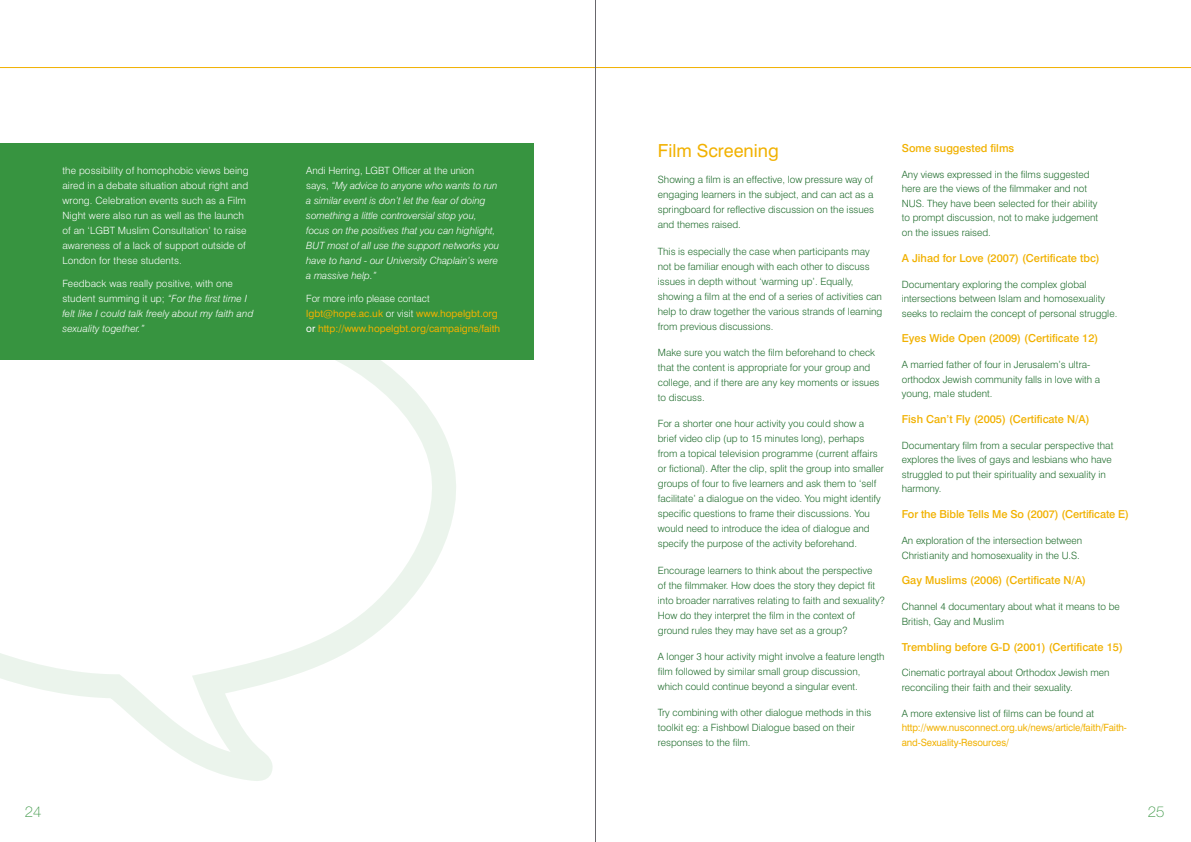
<style>
.page{position:relative;width:1191px;height:842px;background:#fff}
.page>*{position:absolute;margin:0;border:0;box-sizing:border-box;transform-origin:0 0}
.t1{font:18px "Swiss 721 BT";color:#f1b100}
.t2{font:100 15px "Helvetica Neue";color:#379440}
.t3{font:500 11px "Swiss 721 BT";color:#f1b100}
.t4{font:300 10px/15px "Swiss 721 BT";color:#1f6c2c}
.t5{font:italic 300 10px/15px "Swiss 721 BT";color:#fff}
.t6{font:300 10px/15px "Swiss 721 BT";letter-spacing:.01em;color:#fff}
.t7{font:10px/15px "Swiss 721 BT";letter-spacing:-.01em;color:#f1b100}
.t8{font:10px/15px "Swiss 721 BT";letter-spacing:-.01em;color:#f1b100;scale:.96 1}
.s1{font-style:normal}
.s2{font-weight:300;color:#fff}
.s3{color:#fff}
</style>
<div class="page">
<svg style="left:0;top:360px;width:456px;height:421px"></svg>
<hr style="left:0;top:67px;width:1191px;height:1px;background:#f1b100">
<div style="left:0;top:143px;width:533px;height:217px;background:#379440"></div>
<hr style="left:595px;top:0;width:1px;height:842px;background:#68676c">
<p class="t6" style="left:62px;top:163px;width:188px">the possibility of homophobic views being aired in a debate situation about right and wrong. Celebration events such as a Film Night were also run as well as the launch of an ‘LGBT Muslim Consultation’ to raise awareness of a lack of support outside of London for these students.</p>
<p class="t5" style="left:62px;top:276px;width:193px"><span class="s1">Feedback was really positive, with one student summing it up;</span> “For the first time I felt like I could talk freely about my faith and sexuality together.”</p>
<p class="t5" style="left:306px;top:163px;width:194px"><span class="s1">Andi Herring, LGBT Officer at the union<br>says,</span> “My advice to anyone who wants to run a similar event is don’t let the fear of doing something a little controversial stop you, focus on the positives that you can highlight, BUT most of all use the support networks you have to hand - our University Chaplain’s were a massive help.”</p>
<p class="t7" style="left:306px;top:291px;width:195px"><span class="s2">For more info please contact </span>lgbt@hope.ac.uk <span class="s2">or visit</span> www.hopelgbt.org <span class="s3">or</span> http://www.hopelgbt.org/campaigns/faith</p>
<h1 class="t1" style="left:658px;top:140px;width:122px">Film Screening</h1>
<p class="t4" style="left:658px;top:172px;width:218px;text-align:justify">Showing a film is an effective, low pressure way of engaging learners in the subject, and can act as a springboard for reflective discussion on the issues and themes raised.</p>
<p class="t4" style="left:658px;top:243px;width:226px">This is especially the case when participants may not be familiar enough with each other to discuss issues in depth without ‘warming up’. Equally, showing a film at the end of a series of activities can help to draw together the various strands of learning from previous discussions.</p>
<p class="t4" style="left:658px;top:345px;width:223px">Make sure you watch the film beforehand to check that the content is appropriate for your group and college, and if there are any key moments or issues to discuss.</p>
<p class="t4" style="left:658px;top:416px;width:227px">For a shorter one hour activity you could show a brief video clip (up to 15 minutes long), perhaps from a topical television programme (current affairs or fictional). After the clip, split the group into smaller groups of four to five learners and ask them to ‘self facilitate’ a dialogue on the video. You might identify specific questions to frame their discussions. You would need to introduce the idea of dialogue and specify the purpose of the activity beforehand.</p>
<p class="t4" style="left:658px;top:562px;width:228px">Encourage learners to think about the perspective<br>of the filmmaker. How does the story they depict fit into broader narratives relating to faith and sexuality?<br>How do they interpret the film in the context of ground rules they may have set as a group?</p>
<p class="t4" style="left:658px;top:649px;width:228px">A longer 3 hour activity might involve a feature length film followed by similar small group discussion, which could continue beyond a singular event.</p>
<p class="t4" style="left:658px;top:705px;width:215px">Try combining with other dialogue methods in this toolkit eg: a Fishbowl Dialogue based on their responses to the film.</p>
<p class="t3" style="left:901px;top:141px;width:114px">Some suggested films</p>
<p class="t4" style="left:901px;top:167px;width:198px;line-height:14.5px">Any views expressed in the films suggested here are the views of the filmmaker and not NUS. They have been selected for their ability to prompt discussion, not to make judgement on the issues raised.</p>
<p class="t3" style="left:901px;top:251px;width:199px">A Jihad for Love (2007) (Certificate tbc)</p>
<p class="t4" style="left:901px;top:277px;width:217px;line-height:14.5px">Documentary exploring the complex global intersections between Islam and homosexuality seeks to reclaim the concept of personal struggle.</p>
<p class="t3" style="left:901px;top:332px;width:198px">Eyes Wide Open (2009) (Certificate 12)</p>
<p class="t4" style="left:901px;top:357px;width:200px;line-height:14.5px">A married father of four in Jerusalem’s ultra&shy;orthodox Jewish community falls in love with a young, male student.</p>
<p class="t3" style="left:901px;top:412px;width:189px">Fish Can’t Fly (2005) (Certificate N/A)</p>
<p class="t4" style="left:901px;top:438px;width:213px;line-height:14.5px">Documentary film from a secular perspective that explores the lives of gays and lesbians who have struggled to put their spirituality and sexuality in harmony.</p>
<p class="t3" style="left:901px;top:508px;width:229px">For the Bible Tells Me So (2007) (Certificate E)</p>
<p class="t4" style="left:901px;top:533px;width:182px;line-height:14.5px">An exploration of the intersection between<br>Christianity and homosexuality in the U.S.</p>
<p class="t3" style="left:901px;top:574px;width:186px">Gay Muslims (2006) (Certificate N/A)</p>
<p class="t4" style="left:901px;top:599px;width:219px;line-height:14.5px">Channel 4 documentary about what it means to be<br>British, Gay and Muslim</p>
<p class="t3" style="left:901px;top:640px;width:223px">Trembling before G-D (2001) (Certificate 15)</p>
<p class="t4" style="left:901px;top:665px;width:209px;line-height:14.5px">Cinematic portrayal about Orthodox Jewish men reconciling their faith and their sexuality.</p>
<p class="t4" style="left:901px;top:706px;width:194px">A more extensive list of films can be found at</p>
<p class="t8" style="left:901px;top:720px;width:236px">http://www.nusconnect.org.uk/news/article/faith/Faith&shy;and-Sexuality-Resources/</p>
<h2 class="t2" style="left:25px;top:803px;width:18px">24</h2>
<h2 class="t2" style="left:1147px;top:803px;width:18px">25</h2>
</div>
